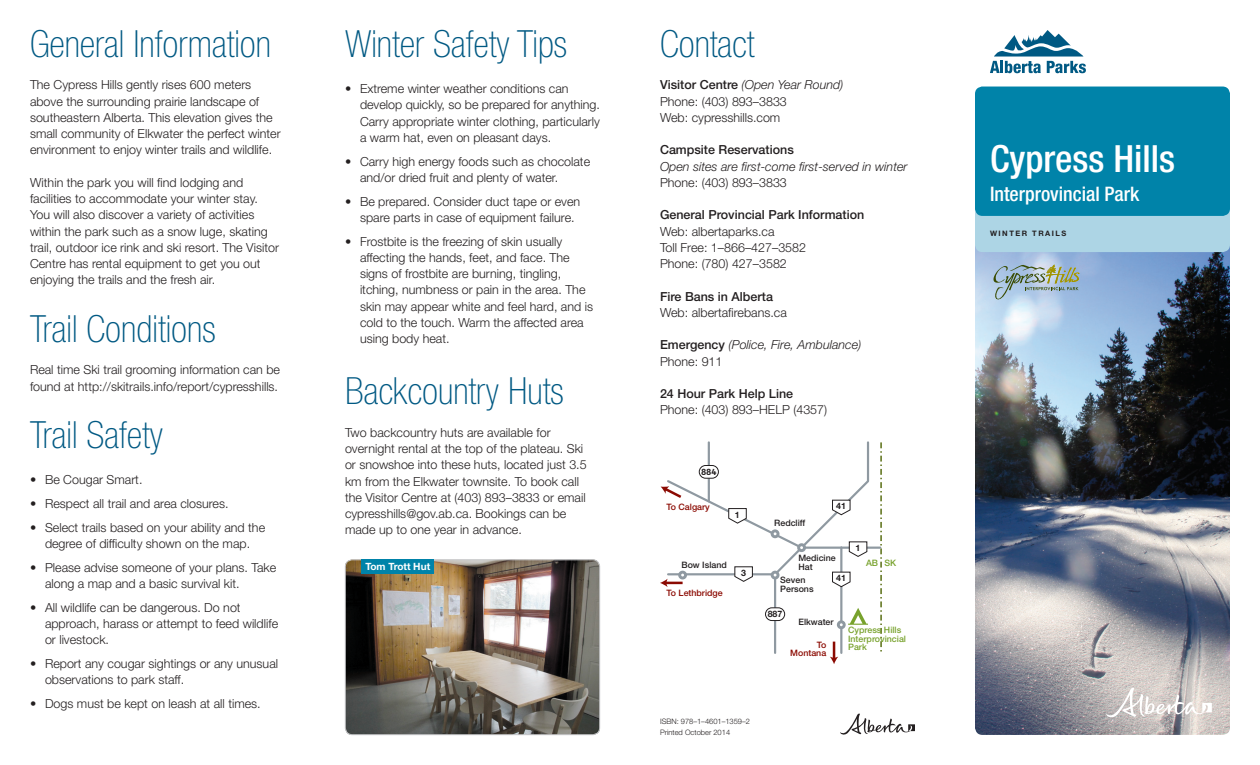
<style>
.page{position:relative;width:1260px;height:765px;background:#fff}
.page>*{position:absolute;margin:0;border:0;box-sizing:border-box;transform-origin:0 0}
.t1{font:100 condensed 37.5px "Helvetica Neue LT Std";color:#005983}
.t2{font:500 condensed 37.5px "Helvetica Neue LT Std";color:#fff}
.t3{font:500 condensed 20px "Helvetica Neue LT Std";color:#fff}
.t4{font:300 12.5px/16.2px "Helvetica Neue LT Std";color:#231f20}
.t5{font:italic 300 12.5px "Helvetica Neue LT Std";color:#231f20}
.t6{font:500 12.5px "Helvetica Neue LT Std";color:#231f20}
.t7{font:700 10px "Helvetica Neue LT Std";color:#fff}
.t8{font:500 8.88px/8.9px "Helvetica Neue LT Std";color:#231f20}
.t9{font:500 8.88px/8.9px "Helvetica Neue LT Std";color:#78a22d}
.t10{font:500 8.88px/8.9px "Helvetica Neue LT Std";color:#8b0a02;text-align:right}
.t11{font:700 8.88px "Helvetica Neue LT Std";color:#231f20}
.t12{font:700 8.88px "Giacomo Two";color:#231f20}
.t13{font:300 7.5px "Helvetica Neue LT Std";color:#231f20}
.t14{font:700 7.5px "Helvetica Neue LT Std";letter-spacing:.2em;color:#231f20}
.s1{font-weight:500;font-style:normal}
</style>
<div class="page">
<img style="left:975px;top:247px;width:255px;height:488px">
<div style="left:975px;top:175px;width:255px;height:77px;background:#add5e5;border-radius:8px"></div>
<div style="left:975px;top:87px;width:255px;height:129px;background:#0083a9;border-radius:8px"></div>
<svg style="left:660px;top:441px;width:222px;height:223px"></svg>
<svg style="left:990px;top:30px;width:96px;height:43px"></svg>
<svg style="left:840px;top:714px;width:75px;height:21px"></svg>
<svg style="left:1106px;top:688px;width:106px;height:29px"></svg>
<svg style="left:990px;top:264px;width:90px;height:43px;background:#a5bbc4"></svg>
<img style="left:345px;top:560px;width:255px;height:175px">
<div style="left:345px;top:560px;width:255px;height:175px;border:1px solid #c7c8ca;border-radius:7px"></div>
<div style="left:362px;top:559px;width:72px;height:15px;background:#0083a9"></div>
<h1 class="t1" style="left:30px;top:23px;width:243px">General Information</h1>
<p class="t4" style="left:30px;top:77px;width:252px">The Cypress Hills gently rises 600 meters above the surrounding prairie landscape of southeastern Alberta. This elevation gives the small community of Elkwater the perfect winter environment to enjoy winter trails and wildlife.</p>
<p class="t4" style="left:30px;top:174px;width:250px">Within the park you will find lodging and facilities to accommodate your winter stay.<br>You will also discover a variety of activities within the park such as a snow luge, skating trail, outdoor ice rink and ski resort. The Visitor Centre has rental equipment to get you out enjoying the trails and the fresh air.</p>
<h1 class="t1" style="left:30px;top:308px;width:187px">Trail Conditions</h1>
<p class="t4" style="left:30px;top:362px;width:252px">Real time Ski trail grooming information can be found at http://skitrails.info/report/cypresshills.</p>
<h1 class="t1" style="left:30px;top:414px;width:134px">Trail Safety</h1>
<p class="t4" style="left:30px;top:472px;width:114px">• Be Cougar Smart.</p>
<p class="t4" style="left:30px;top:495px;width:200px">• Respect all trail and area closures.</p>
<p class="t4" style="left:30px;top:519px;width:237px;text-align:center">• Select trails based on your ability and the degree of difficulty shown on the map.</p>
<p class="t4" style="left:45px;top:559px;width:233px;text-indent:-15px">• Please advise someone of your plans. Take along a map and a basic survival kit.</p>
<p class="t4" style="left:45px;top:599px;width:235px;text-indent:-15px">• All wildlife can be dangerous. Do not approach, harass or attempt to feed wildlife or livestock.</p>
<p class="t4" style="left:45px;top:655px;width:235px;text-indent:-15px">• Report any cougar sightings or any unusual observations to park staff.</p>
<p class="t4" style="left:30px;top:695px;width:232px">• Dogs must be kept on leash at all times.</p>
<h1 class="t1" style="left:345px;top:23px;width:224px">Winter Safety Tips</h1>
<p class="t4" style="left:360px;top:80px;width:242px;text-indent:-15px">• Extreme winter weather conditions can develop quickly, so be prepared for anything.<br>Carry appropriate winter clothing, particularly a warm hat, even on pleasant days.</p>
<p class="t4" style="left:360px;top:153px;width:232px;text-indent:-15px">• Carry high energy foods such as chocolate and/or dried fruit and plenty of water.</p>
<p class="t4" style="left:360px;top:193px;width:222px;text-indent:-15px">• Be prepared. Consider duct tape or even spare parts in case of equipment failure.</p>
<p class="t4" style="left:360px;top:233px;width:235px;text-indent:-15px">• Frostbite is the freezing of skin usually affecting the hands, feet, and face. The signs of frostbite are burning, tingling, itching, numbness or pain in the area. The skin may appear white and feel hard, and is cold to the touch. Warm the affected area using body heat.</p>
<h1 class="t1" style="left:345px;top:370px;width:220px">Backcountry Huts</h1>
<p class="t4" style="left:345px;top:424px;width:243px">Two backcountry huts are available for overnight rental at the top of the plateau. Ski or snowshoe into these huts, located just 3.5 km from the Elkwater townsite. To book call the Visitor Centre at (403) 893–3833 or email cypresshills@gov.ab.ca. Bookings can be made up to one year in advance.</p>
<p class="t7" style="left:366px;top:561px;width:66px">Tom Trott Hut</p>
<h1 class="t1" style="left:660px;top:23px;width:96px">Contact</h1>
<p class="t5" style="left:660px;top:77px;width:185px"><span class="s1">Visitor Centre</span> (Open Year Round)</p>
<p class="t4" style="left:660px;top:93px;width:128px">Phone: (403) 893–3833</p>
<p class="t4" style="left:660px;top:109px;width:122px">Web: cypresshills.com</p>
<p class="t6" style="left:660px;top:142px;width:135px">Campsite Reservations</p>
<p class="t5" style="left:660px;top:159px;width:249px">Open sites are first-come first-served in winter</p>
<p class="t4" style="left:660px;top:174px;width:128px">Phone: (403) 893–3833</p>
<p class="t6" style="left:660px;top:207px;width:206px">General Provincial Park Information</p>
<p class="t4" style="left:660px;top:223px;width:116px">Web: albertaparks.ca</p>
<p class="t4" style="left:660px;top:239px;width:148px">Toll Free: 1–866–427–3582</p>
<p class="t4" style="left:660px;top:255px;width:128px">Phone: (780) 427–3582</p>
<p class="t6" style="left:660px;top:289px;width:115px">Fire Bans in Alberta</p>
<p class="t4" style="left:660px;top:304px;width:128px">Web: albertafirebans.ca</p>
<p class="t5" style="left:660px;top:337px;width:203px"><span class="s1">Emergency</span> (Police, Fire, Ambulance)</p>
<p class="t4" style="left:660px;top:353px;width:64px">Phone: 911</p>
<p class="t6" style="left:660px;top:386px;width:135px">24 Hour Park Help Line</p>
<p class="t4" style="left:660px;top:402px;width:169px">Phone: (403) 893–HELP (4357)</p>
<p class="t12" style="left:701px;top:466px;width:17px">884</p>
<p class="t10" style="left:667px;top:502px;width:45px">To Calgary</p>
<p class="t11" style="left:735px;top:509px;width:6px">1</p>
<p class="t8" style="left:682px;top:560px;width:47px">Bow Island</p>
<p class="t10" style="left:667px;top:589px;width:58px">To Lethbridge</p>
<p class="t11" style="left:741px;top:567px;width:6px">3</p>
<p class="t8" style="left:774px;top:519px;width:33px">Redcliff</p>
<p class="t11" style="left:836px;top:501px;width:11px">41</p>
<p class="t8" style="left:798px;top:553px;width:39px">Medicine<br>Hat</p>
<p class="t8" style="left:780px;top:575px;width:35px">Seven<br>Persons</p>
<p class="t11" style="left:836px;top:573px;width:11px">41</p>
<p class="t11" style="left:856px;top:543px;width:6px">1</p>
<p class="t9" style="left:866px;top:559px;width:32px">AB SK</p>
<p class="t11" style="left:768px;top:609px;width:16px">887</p>
<p class="t8" style="left:798px;top:618px;width:37px">Elkwater</p>
<p class="t10" style="left:790px;top:640px;width:37px">To<br>Montana</p>
<p class="t9" style="left:848px;top:625px;width:59px">Cypress Hills<br>Interprovincial<br>Park</p>
<p class="t13" style="left:660px;top:716px;width:92px">ISBN: 978–1–4601–1359–2</p>
<p class="t13" style="left:660px;top:728px;width:72px">Printed October 2014</p>
<p class="t2" style="left:990px;top:137px;width:187px">Cypress Hills</p>
<p class="t3" style="left:990px;top:182px;width:151px">Interprovincial Park</p>
<p class="t14" style="left:990px;top:229px;width:78px">WINTER TRAILS</p>
</div>
